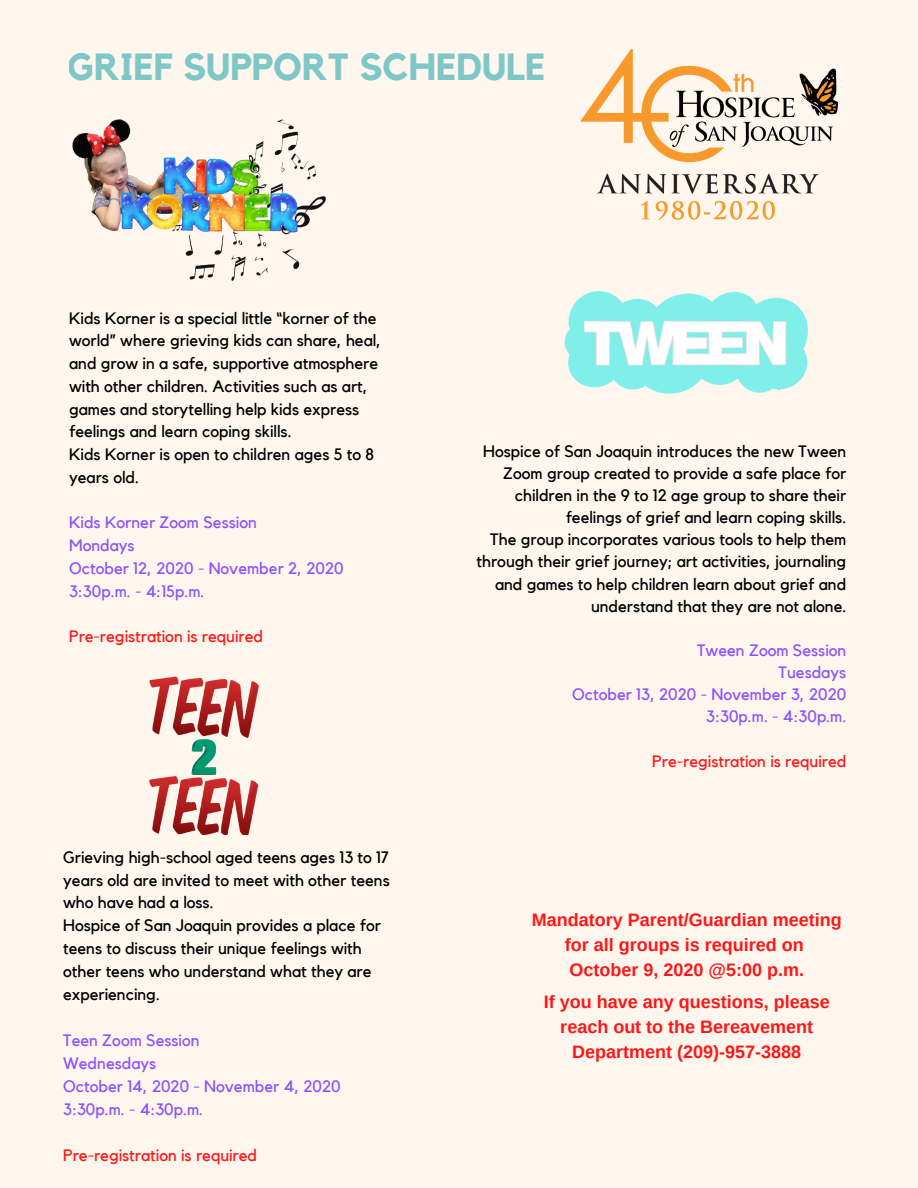
<style>
.page{position:relative;width:918px;height:1188px;background:#fff6ee}
.page>*{position:absolute;margin:0;border:0;box-sizing:border-box;transform-origin:0 0}
.t1{font:700 37.65px "Kollektif";color:#76c5c5}
.t2{font:700 18px/24.9px "Arimo";color:#ff1616;text-align:center}
.t3{font:16.5px/22.8px "Kollektif";color:#000}
.t4{font:16.5px/22.8px "Kollektif";color:#8c52ff}
.t5{font:16.5px "Kollektif";color:#ff1616}
</style>
<div class="page">
<img style="left:72px;top:119px;width:254px;height:162px">
<img style="left:580px;top:50px;width:258px;height:170px">
<img style="left:564px;top:291px;width:244px;height:103px">
<img style="left:149px;top:676px;width:110px;height:159px">
<h1 class="t1" style="left:68px;top:49px;width:479px">GRIEF SUPPORT SCHEDULE</h1>
<p class="t3" style="left:69px;top:307px;width:314px">Kids Korner is a special little “korner of the world” where grieving kids can share, heal, and grow in a safe, supportive atmosphere with other children. Activities such as art, games and storytelling help kids express feelings and learn coping skills.<br>Kids Korner is open to children ages 5 to 8 years old.</p>
<p class="t4" style="left:69px;top:512px;width:276px">Kids Korner Zoom Session<br>Mondays<br>October 12, 2020 - November 2, 2020<br>3:30p.m. - 4:15p.m.</p>
<p class="t5" style="left:69px;top:629px;width:196px">Pre-registration is required</p>
<p class="t3" style="left:63px;top:846px;width:328px">Grieving high-school aged teens ages 13 to 17 years old are invited to meet with other teens who have had a loss.<br>Hospice of San Joaquin provides a place for teens to discuss their unique feelings with other teens who understand what they are experiencing.</p>
<p class="t4" style="left:63px;top:1029px;width:279px">Teen Zoom Session<br>Wednesdays<br>October 14, 2020 - November 4, 2020<br>3:30p.m. - 4:30p.m.</p>
<p class="t5" style="left:63px;top:1147px;width:196px">Pre-registration is required</p>
<p class="t3" style="left:477px;top:441px;width:371px;line-height:22px;text-align:right">Hospice of San Joaquin introduces the new Tween Zoom group created to provide a safe place for children in the 9 to 12 age group to share their feelings of grief and learn coping skills.<br>The group incorporates various tools to help them through their grief journey; art activities, journaling and games to help children learn about grief and understand that they are not alone.</p>
<p class="t4" style="left:572px;top:640px;width:276px;line-height:22px;text-align:right">Tween Zoom Session<br>Tuesdays<br>October 13, 2020 - November 3, 2020<br>3:30p.m. - 4:30p.m.</p>
<p class="t5" style="left:652px;top:753px;width:196px">Pre-registration is required</p>
<p class="t2" style="left:532px;top:907px;width:311px">Mandatory Parent/Guardian meeting for all groups is required on<br>October 9, 2020 @5:00 p.m.</p>
<p class="t2" style="left:544px;top:989px;width:287px">If you have any questions, please reach out to the Bereavement<br>Department (209)-957-3888</p>
</div>
